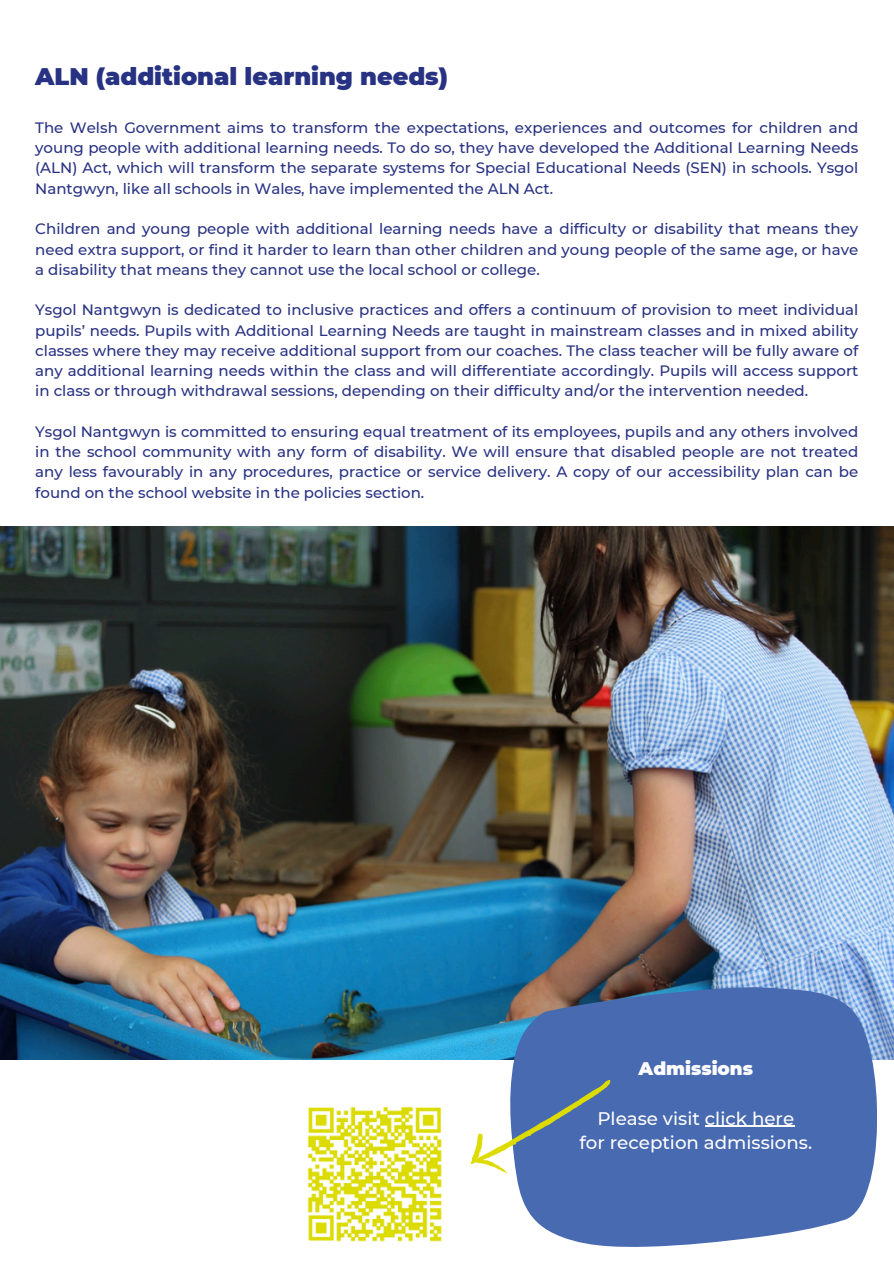
<style>
.page{position:relative;width:894px;height:1264px;background:#fff}
.page>*{position:absolute;margin:0;border:0;box-sizing:border-box;transform-origin:0 0}
.t1{font:900 24px "Montserrat";color:#283282}
.t2{font:500 18.3px/24.8px "Montserrat";color:#fdfdfd;text-align:center}
.t3{font:900 18.3px "Montserrat";color:#fdfdfd}
.t4{font:500 15px/20.2px "Montserrat";color:#283282;text-align:justify}
</style>
<div class="page">
<img style="left:0;top:526px;width:893px;height:532px">
<svg style="left:510px;top:986px;width:366px;height:260px;background:#5674b3"></svg>
<img style="left:307px;top:1106px;width:135px;height:136px">
<svg style="left:470px;top:1075px;width:153px;height:111px"></svg>
<hr style="left:704px;top:1125px;width:90px;height:1px;background:#fdfdfd">
<p class="t1" style="left:35px;top:61px;width:414px">ALN (additional learning needs)</p>
<p class="t4" style="left:35px;top:117px;width:824px">The Welsh Government aims to transform the expectations, experiences and outcomes for children and young people with additional learning needs. To do so, they have developed the Additional Learning Needs (ALN) Act, which will transform the separate systems for Special Educational Needs (SEN) in schools. Ysgol Nantgwyn, like all schools in Wales, have implemented the ALN Act.</p>
<p class="t4" style="left:35px;top:219px;width:824px">Children and young people with additional learning needs have a difficulty or disability that means they need extra support, or find it harder to learn than other children and young people of the same age, or have a disability that means they cannot use the local school or college.</p>
<p class="t4" style="left:35px;top:300px;width:824px">Ysgol Nantgwyn is dedicated to inclusive practices and offers a continuum of provision to meet individual pupils’ needs. Pupils with Additional Learning Needs are taught in mainstream classes and in mixed ability classes where they may receive additional support from our coaches. The class teacher will be fully aware of any additional learning needs within the class and will differentiate accordingly. Pupils will access support in class or through withdrawal sessions, depending on their difficulty and/or the intervention needed.</p>
<p class="t4" style="left:35px;top:421px;width:824px">Ysgol Nantgwyn is committed to ensuring equal treatment of its employees, pupils and any others involved in the school community with any form of disability. We will ensure that disabled people are not treated any less favourably in any procedures, practice or service delivery. A copy of our accessibility plan can be found on the school website in the policies section.</p>
<h2 class="t3" style="left:638px;top:1057px;width:116px">Admissions</h2>
<h2 class="t2" style="left:579px;top:1105px;width:234px">Please visit click here<br>for reception admissions.</h2>
</div>
